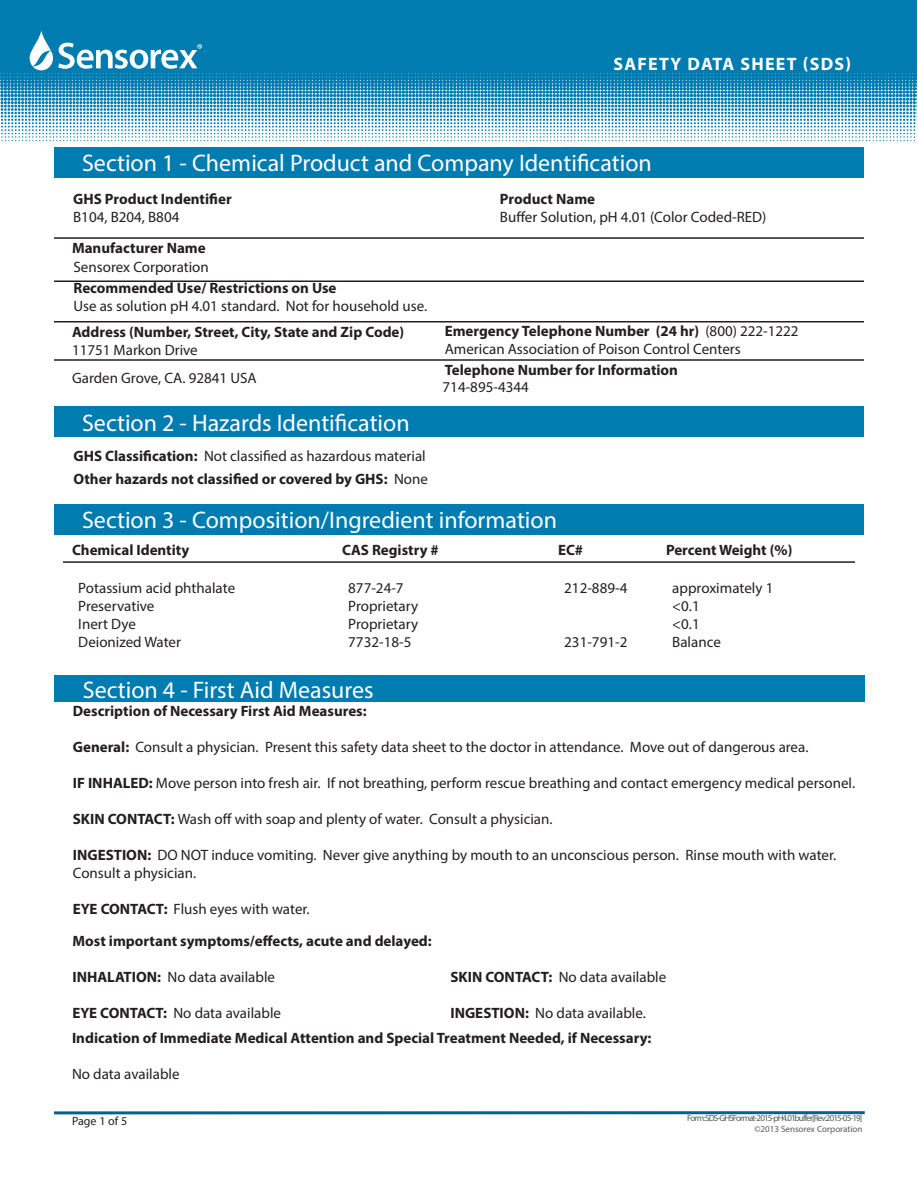
<style>
.page{position:relative;width:918px;height:1188px;background:#fff}
.page>*{position:absolute;margin:0;border:0;box-sizing:border-box;transform-origin:0 0}
.t1{font:24px "Myriad Pro";color:#fff}
.t2{font:700 18px "Myriad Pro";letter-spacing:.07em;color:#fff}
.t3{font:15px/18px "Myriad Pro";color:#231f20}
.t4{font:700 15px "Myriad Pro";color:#231f20}
.SpecsHeading{font:12px "Myriad Pro";color:#231f20}
.t5{font:9px/10.8px "Myriad Pro";letter-spacing:-.095em;color:#57585a;text-align:right}
.s1{font-weight:700}
.s2{font-weight:400}
</style>
<div class="page">
<div style="left:54px;top:147px;width:810px;height:31px;background:#007cb1"></div>
<div style="left:54px;top:406px;width:810px;height:31px;background:#007cb1"></div>
<hr style="left:54px;top:237px;width:810px;height:2px;background:#231f20">
<hr style="left:54px;top:280px;width:810px;height:2px;background:#231f20">
<hr style="left:54px;top:321px;width:810px;height:1px;background:#231f20">
<hr style="left:54px;top:359px;width:810px;height:2px;background:#231f20">
<div style="left:0;top:0;width:916px;height:70px;background:#007cb1"></div>
<svg style="left:0;top:31px;width:917px;height:110px"></svg>
<hr style="left:54px;top:1111px;width:811px;height:3px;background:#006388">
<hr style="left:63px;top:561px;width:792px;height:2px;background:#231f20">
<div style="left:54px;top:504px;width:810px;height:31px;background:#007cb1"></div>
<div style="left:55px;top:675px;width:810px;height:27px;background:#007cb1"></div>
<p class="t2" style="left:614px;top:53px;width:239px">SAFETY DATA SHEET (SDS)</p>
<p class="t1" style="left:82px;top:148px;width:571px">Section 1 - Chemical Product and Company Identification</p>
<p class="t4" style="left:73px;top:189px;width:160px">GHS Product Indentifier</p>
<p class="t3" style="left:73px;top:207px;width:108px">B104, B204, B804</p>
<p class="t4" style="left:72px;top:238px;width:135px">Manufacturer Name</p>
<p class="t3" style="left:74px;top:258px;width:137px">Sensorex Corporation</p>
<p class="t4" style="left:500px;top:189px;width:97px">Product Name</p>
<p class="t3" style="left:500px;top:207px;width:268px">Buffer Solution, pH 4.01 (Color Coded-RED)</p>
<p class="t4" style="left:74px;top:278px;width:265px">Recommended Use/ Restrictions on Use</p>
<p class="t3" style="left:74px;top:297px;width:355px">Use as solution pH 4.01 standard. Not for household use.</p>
<p class="t4" style="left:72px;top:322px;width:334px">Address (Number, Street, City, State and Zip Code)</p>
<p class="t3" style="left:445px;top:321px;width:355px"><span class="s1">Emergency Telephone Number (24 hr)</span> (800) 222-1222<br>American Association of Poison Control Centers</p>
<p class="t4" style="left:445px;top:360px;width:235px">Telephone Number for Information</p>
<p class="t3" style="left:72px;top:340px;width:127px">11751 Markon Drive</p>
<p class="t3" style="left:72px;top:368px;width:186px">Garden Grove, CA. 92841 USA</p>
<p class="t3" style="left:443px;top:377px;width:88px">714-895-4344</p>
<p class="t1" style="left:82px;top:408px;width:329px">Section 2 - Hazards Identification</p>
<p class="t3" style="left:74px;top:447px;width:354px"><span class="s1">GHS Classification:</span> Not classified as hazardous material</p>
<p class="t4" style="left:74px;top:469px;width:356px">Other hazards not classified or covered by GHS: <span class="s2">None</span></p>
<p class="t1" style="left:82px;top:505px;width:477px">Section 3 - Composition/Ingredient information</p>
<p class="t4" style="left:72px;top:540px;width:119px">Chemical Identity</p>
<p class="t4" style="left:342px;top:540px;width:98px">CAS Registry #</p>
<p class="t4" style="left:558px;top:540px;width:27px">EC#</p>
<p class="t4" style="left:666px;top:540px;width:128px">Percent Weight (%)</p>
<p class="t3" style="left:78px;top:579px;width:158px">Potassium acid phthalate</p>
<p class="t3" style="left:348px;top:579px;width:57px">877-24-7</p>
<p class="t3" style="left:564px;top:579px;width:65px">212-889-4</p>
<p class="t3" style="left:672px;top:579px;width:103px">approximately 1</p>
<p class="t3" style="left:78px;top:597px;width:78px">Preservative</p>
<p class="t3" style="left:348px;top:597px;width:71px">Proprietary</p>
<p class="t3" style="left:672px;top:597px;width:29px">&lt;0.1</p>
<p class="t3" style="left:78px;top:615px;width:59px">Inert Dye</p>
<p class="t3" style="left:348px;top:615px;width:71px">Proprietary</p>
<p class="t3" style="left:672px;top:615px;width:29px">&lt;0.1</p>
<p class="t3" style="left:78px;top:633px;width:104px">Deionized Water</p>
<p class="t3" style="left:348px;top:633px;width:65px">7732-18-5</p>
<p class="t3" style="left:564px;top:633px;width:65px">231-791-2</p>
<p class="t3" style="left:672px;top:633px;width:50px">Balance</p>
<p class="t1" style="left:83px;top:675px;width:292px">Section 4 - First Aid Measures</p>
<p class="t4" style="left:73px;top:702px;width:295px">Description of Necessary First Aid Measures:</p>
<p class="t3" style="left:73px;top:738px;width:737px"><span class="s1">General:</span> Consult a physician. Present this safety data sheet to the doctor in attendance. Move out of dangerous area.</p>
<p class="t3" style="left:73px;top:774px;width:784px"><span class="s1">IF INHALED:</span> Move person into fresh air. If not breathing, perform rescue breathing and contact emergency medical personel.</p>
<p class="t3" style="left:73px;top:810px;width:481px"><span class="s1">SKIN CONTACT:</span> Wash off with soap and plenty of water. Consult a physician.</p>
<p class="t3" style="left:73px;top:846px;width:765px"><span class="s1">INGESTION:</span> DO NOT induce vomiting. Never give anything by mouth to an unconscious person. Rinse mouth with water.<br>Consult a physician.</p>
<p class="t3" style="left:73px;top:900px;width:238px"><span class="s1">EYE CONTACT:</span> Flush eyes with water.</p>
<p class="t4" style="left:72px;top:931px;width:361px">Most important symptoms/effects, acute and delayed:</p>
<p class="t3" style="left:72px;top:968px;width:204px"><span class="s1">INHALATION:</span> No data available</p>
<p class="t3" style="left:450px;top:968px;width:217px"><span class="s1">SKIN CONTACT:</span> No data available</p>
<p class="t3" style="left:72px;top:1004px;width:210px"><span class="s1">EYE CONTACT:</span> No data available</p>
<p class="t3" style="left:450px;top:1004px;width:197px"><span class="s1">INGESTION:</span> No data available.</p>
<p class="t4" style="left:72px;top:1028px;width:581px">Indication of Immediate Medical Attention and Special Treatment Needed, if Necessary:</p>
<p class="t3" style="left:72px;top:1064px;width:109px">No data available</p>
<p class="SpecsHeading" style="left:72px;top:1113px;width:57px">Page 1 of 5</p>
<p class="t5" style="left:687px;top:1113px;width:177px">Form:SDS-GHS Format-2015-pH 4.01 buffer[Rev:2015-05-19] ©2013 Sensorex Corporation</p>
</div>
